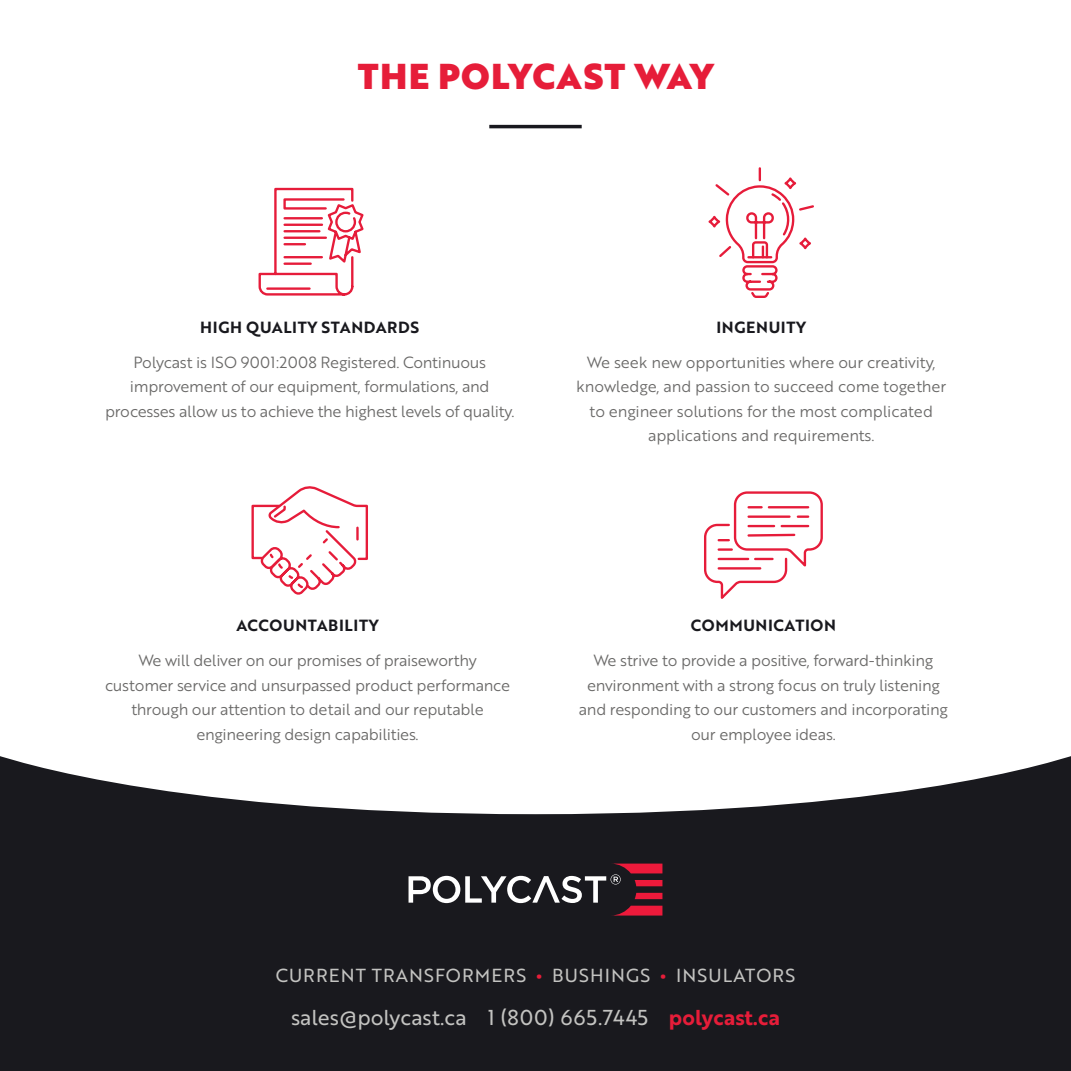
<style>
.page{position:relative;width:1071px;height:1071px;background:#fff}
.page>*{position:absolute;margin:0;border:0;box-sizing:border-box;transform-origin:0 0}
.t1{font:35px "Brother 1816 Black";letter-spacing:.04em;color:#e61d39}
.t2{font:21px "Brother 1816 Regular";letter-spacing:.005em;color:#c3c3c1}
.t3{font:18.38px "Brother 1816 Regular";letter-spacing:.06em;color:#c3c3c1}
.t4{font:15.75px/24.5px "Brother 1816 Book";letter-spacing:-.02em;color:#6a6968;text-align:center}
.t5{font:15.75px "Brother 1816 Bold";letter-spacing:.04em;color:#19191e}
.s1{font-family:"Pluto Sans";font-weight:900;color:#e61d39}
.s2{font-family:"Brother 1816 Bold";color:#e61d39}
</style>
<div class="page">
<svg style="left:0;top:756px;width:1071px;height:315px;background:#38383c"></svg>
<svg style="left:409px;top:864px;width:253px;height:52px;background:#4c3b41"></svg>
<hr style="left:489px;top:125px;width:93px;height:3px;background:#19191e">
<svg style="left:251px;top:486px;width:117px;height:109px"></svg>
<svg style="left:704px;top:491px;width:119px;height:108px"></svg>
<hr style="left:719px;top:567px;width:41px;height:3px;background:#e61c3a">
<svg style="left:258px;top:187px;width:106px;height:109px"></svg>
<svg style="left:708px;top:167px;width:106px;height:131px"></svg>
<h1 class="t1" style="left:358px;top:49px;width:357px">THE POLYCAST WAY</h1>
<p class="t5" style="left:200px;top:315px;width:220px">HIGH QUALITY STANDARDS</p>
<p class="t4" style="left:105px;top:349px;width:411px">Polycast is ISO 9001:2008 Registered. Continuous improvement of our equipment, formulations, and processes allow us to achieve the highest levels of quality.</p>
<p class="t5" style="left:716px;top:315px;width:91px">INGENUITY</p>
<p class="t4" style="left:576px;top:349px;width:371px">We seek new opportunities where our creativity, knowledge, and passion to succeed come together to engineer solutions for the most complicated applications and requirements.</p>
<p class="t5" style="left:236px;top:613px;width:144px">ACCOUNTABILITY</p>
<p class="t4" style="left:105px;top:648px;width:406px">We will deliver on our promises of praiseworthy customer service and unsurpassed product performance through our attention to detail and our reputable engineering design capabilities.</p>
<p class="t5" style="left:691px;top:613px;width:147px">COMMUNICATION</p>
<p class="t4" style="left:579px;top:648px;width:371px">We strive to provide a positive, forward-thinking environment with a strong focus on truly listening and responding to our customers and incorporating our employee ideas.</p>
<p class="t3" style="left:276px;top:962px;width:521px">CURRENT TRANSFORMERS <span class="s1">·</span> BUSHINGS <span class="s1">·</span> INSULATORS</p>
<h2 class="t2" style="left:291px;top:1002px;width:490px">sales@polycast.ca 1 (800) 665.7445 <span class="s2">polycast.ca</span></h2>
</div>
